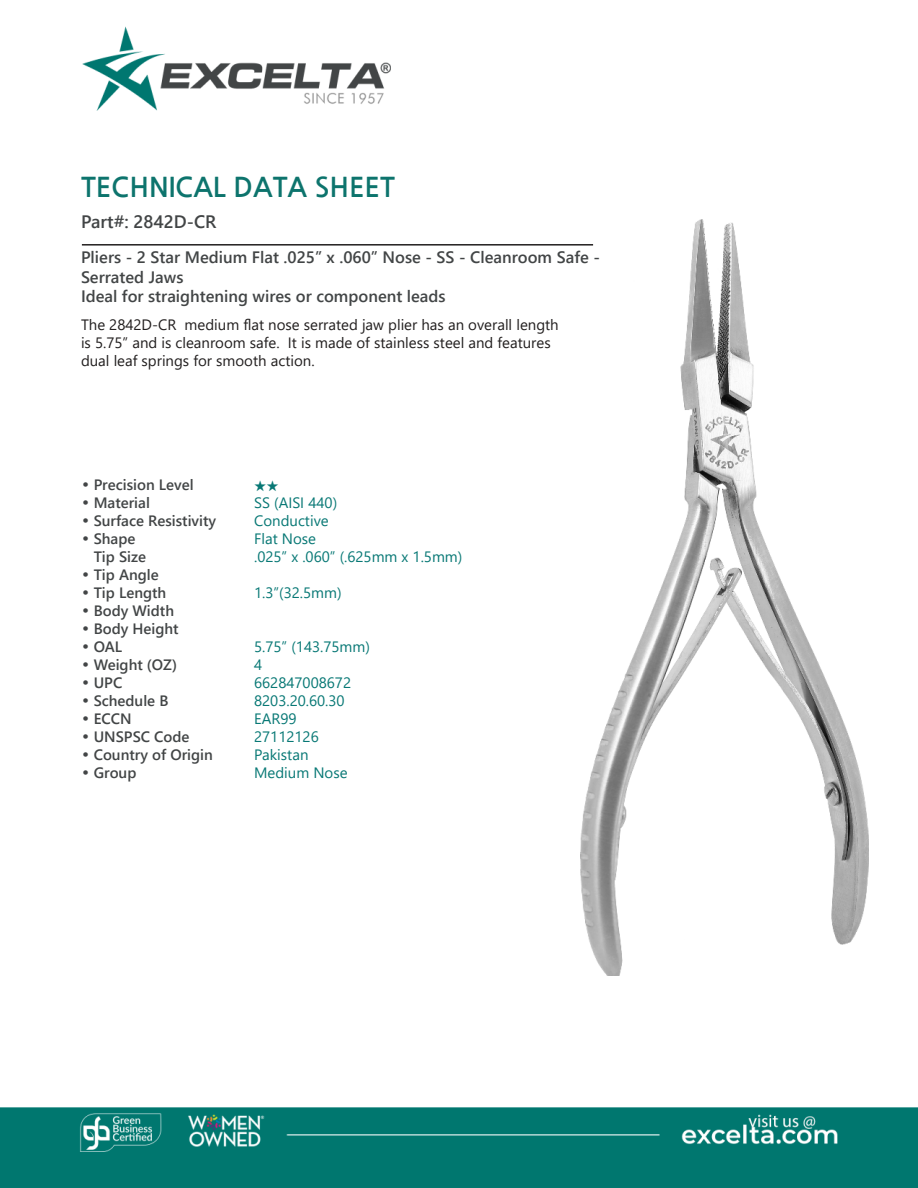
<style>
.page{position:relative;width:918px;height:1188px;background:#fff}
.page>*{position:absolute;margin:0;border:0;box-sizing:border-box;transform-origin:0 0}
.t1{font:700 27px "Nanum Gothic";color:#0d746d}
.t2{font:700 18px "Yu Gothic UI";color:#424546}
.t3{font:700 16.5px/19.8px "Yu Gothic UI";color:#424546}
.t4{font:700 15px "Yu Gothic UI";color:#424546}
.t5{font:15px/18px "Yu Gothic UI";color:#221f1f}
.t6{font:15px "Yu Gothic UI";color:#087875}
.s1{font-family:"Century Gothic";font-weight:400}
</style>
<div class="page">
<img style="left:0;top:26px;width:918px;height:1162px">
<img style="left:581px;top:220px;width:287px;height:756px">
<hr style="left:82px;top:244px;width:511px;height:2px;background:#221f1f">
<svg style="left:255px;top:481px;width:23px;height:11px"></svg>
<h1 class="t1" style="left:81px;top:171px;width:315px">TECHNICAL DATA SHEET</h1>
<p class="t2" style="left:81px;top:215px;width:137px">Part#: 2842D-CR</p>
<p class="t3" style="left:81px;top:249px;width:521px">Pliers - 2 Star Medium Flat .025” x .060” Nose - SS - Cleanroom Safe -<br>Serrated Jaws<br>Ideal for straightening wires or component leads</p>
<p class="t5" style="left:81px;top:313px;width:479px">The 2842D-CR medium 昀氀at nose serrated jaw plier has an overall length is 5.75” and is cleanroom safe. It is made of stainless steel and features dual leaf springs for smooth action.</p>
<p class="t4" style="left:81px;top:479px;width:114px"><span class="s1">•</span> Precision Level</p>
<p class="t4" style="left:81px;top:497px;width:70px"><span class="s1">•</span> Material</p>
<p class="t6" style="left:254px;top:497px;width:85px">SS (AISI 440)</p>
<p class="t4" style="left:81px;top:515px;width:137px"><span class="s1">•</span> Surface Resistivity</p>
<p class="t6" style="left:254px;top:515px;width:76px">Conductive</p>
<p class="t4" style="left:81px;top:533px;width:56px"><span class="s1">•</span> Shape</p>
<p class="t6" style="left:254px;top:533px;width:63px">Flat Nose</p>
<p class="t4" style="left:94px;top:551px;width:54px">Tip Size</p>
<p class="t6" style="left:254px;top:551px;width:210px">.025” x .060” (.625mm x 1.5mm)</p>
<p class="t4" style="left:81px;top:569px;width:79px"><span class="s1">•</span> Tip Angle</p>
<p class="t4" style="left:81px;top:587px;width:87px"><span class="s1">•</span> Tip Length</p>
<p class="t6" style="left:254px;top:587px;width:89px">1.3”(32.5mm)</p>
<p class="t4" style="left:81px;top:605px;width:95px"><span class="s1">•</span> Body Width</p>
<p class="t4" style="left:81px;top:623px;width:99px"><span class="s1">•</span> Body Height</p>
<p class="t4" style="left:81px;top:641px;width:43px"><span class="s1">•</span> OAL</p>
<p class="t6" style="left:254px;top:641px;width:117px">5.75” (143.75mm)</p>
<p class="t4" style="left:81px;top:659px;width:98px"><span class="s1">•</span> Weight (OZ)</p>
<p class="t6" style="left:254px;top:659px;width:10px">4</p>
<p class="t4" style="left:81px;top:677px;width:43px"><span class="s1">•</span> UPC</p>
<p class="t6" style="left:254px;top:677px;width:99px">662847008672</p>
<p class="t4" style="left:81px;top:695px;width:89px"><span class="s1">•</span> Schedule B</p>
<p class="t6" style="left:254px;top:695px;width:92px">8203.20.60.30</p>
<p class="t4" style="left:81px;top:713px;width:52px"><span class="s1">•</span> ECCN</p>
<p class="t6" style="left:254px;top:713px;width:44px">EAR99</p>
<p class="t4" style="left:81px;top:731px;width:110px"><span class="s1">•</span> UNSPSC Code</p>
<p class="t6" style="left:254px;top:731px;width:66px">27112126</p>
<p class="t4" style="left:81px;top:749px;width:133px"><span class="s1">•</span> Country of Origin</p>
<p class="t6" style="left:254px;top:749px;width:56px">Pakistan</p>
<p class="t4" style="left:81px;top:767px;width:57px"><span class="s1">•</span> Group</p>
<p class="t6" style="left:254px;top:767px;width:95px">Medium Nose</p>
</div>
